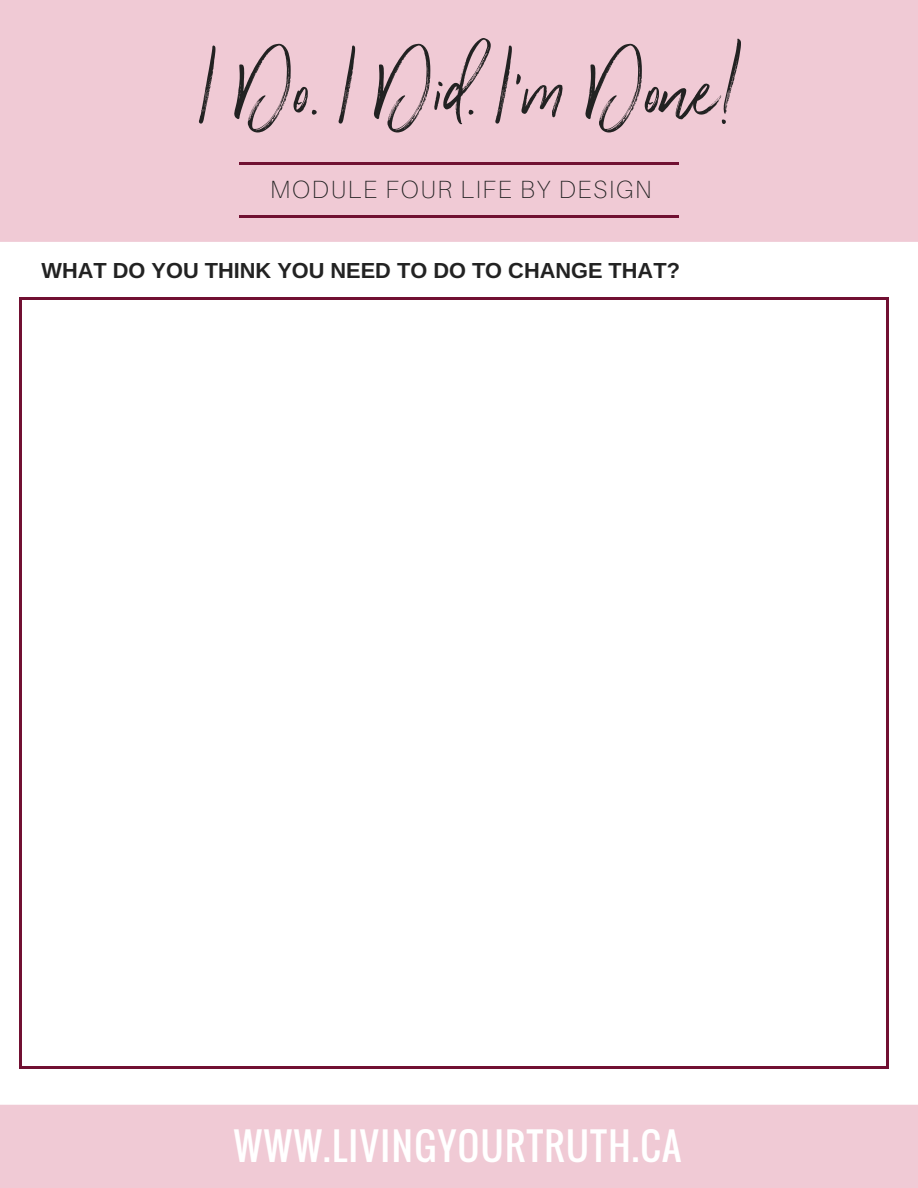
<style>
.page{position:relative;width:918px;height:1188px;background:#fff}
.page>*{position:absolute;margin:0;border:0;box-sizing:border-box;transform-origin:0 0}
.t1{font:136.95px "Wilderness Typeface";color:#222}
.t2{font:37.35px "Oswald";letter-spacing:.04em;color:#fff}
.t3{font:100 24.9px "Aileron";letter-spacing:.07em;color:#222}
.t4{font:700 21.75px "Arimo";color:#222}
</style>
<div class="page">
<div style="left:0;top:0;width:918px;height:242px;background:#f0cad5"></div>
<svg style="left:239px;top:163px;width:13px;height:2px"></svg>
<svg style="left:666px;top:163px;width:13px;height:2px"></svg>
<hr style="left:252px;top:163px;width:90px;height:2px;background:#711032">
<hr style="left:342px;top:163px;width:90px;height:2px;background:#711032">
<hr style="left:432px;top:163px;width:90px;height:2px;background:#711032">
<hr style="left:522px;top:163px;width:90px;height:2px;background:#711032">
<hr style="left:612px;top:163px;width:54px;height:2px;background:#711032">
<svg style="left:239px;top:215px;width:13px;height:3px"></svg>
<svg style="left:666px;top:215px;width:13px;height:3px"></svg>
<hr style="left:252px;top:215px;width:90px;height:3px;background:#711032">
<hr style="left:342px;top:215px;width:90px;height:3px;background:#711032">
<hr style="left:432px;top:215px;width:90px;height:3px;background:#711032">
<hr style="left:522px;top:215px;width:90px;height:3px;background:#711032">
<hr style="left:612px;top:215px;width:54px;height:3px;background:#711032">
<div style="left:0;top:1105px;width:918px;height:83px;background:#f0cad5"></div>
<hr style="left:19px;top:299px;width:2px;height:768px;background:#711032">
<hr style="left:886px;top:299px;width:3px;height:768px;background:#711032">
<hr style="left:21px;top:1066px;width:866px;height:3px;background:#711032">
<hr style="left:21px;top:297px;width:866px;height:2px;background:#711032">
<h1 class="t1" style="left:201px;top:-1px;width:545px">I Do. I Did. I'm Done!</h1>
<p class="t3" style="left:270px;top:174px;width:383px">MODULE FOUR LIFE BY DESIGN</p>
<p class="t4" style="left:42px;top:258px;width:640px">WHAT DO YOU THINK YOU NEED TO DO TO CHANGE THAT?</p>
<h2 class="t2" style="left:234px;top:1118px;width:449px">WWW.LIVINGYOURTRUTH.CA</h2>
</div>
